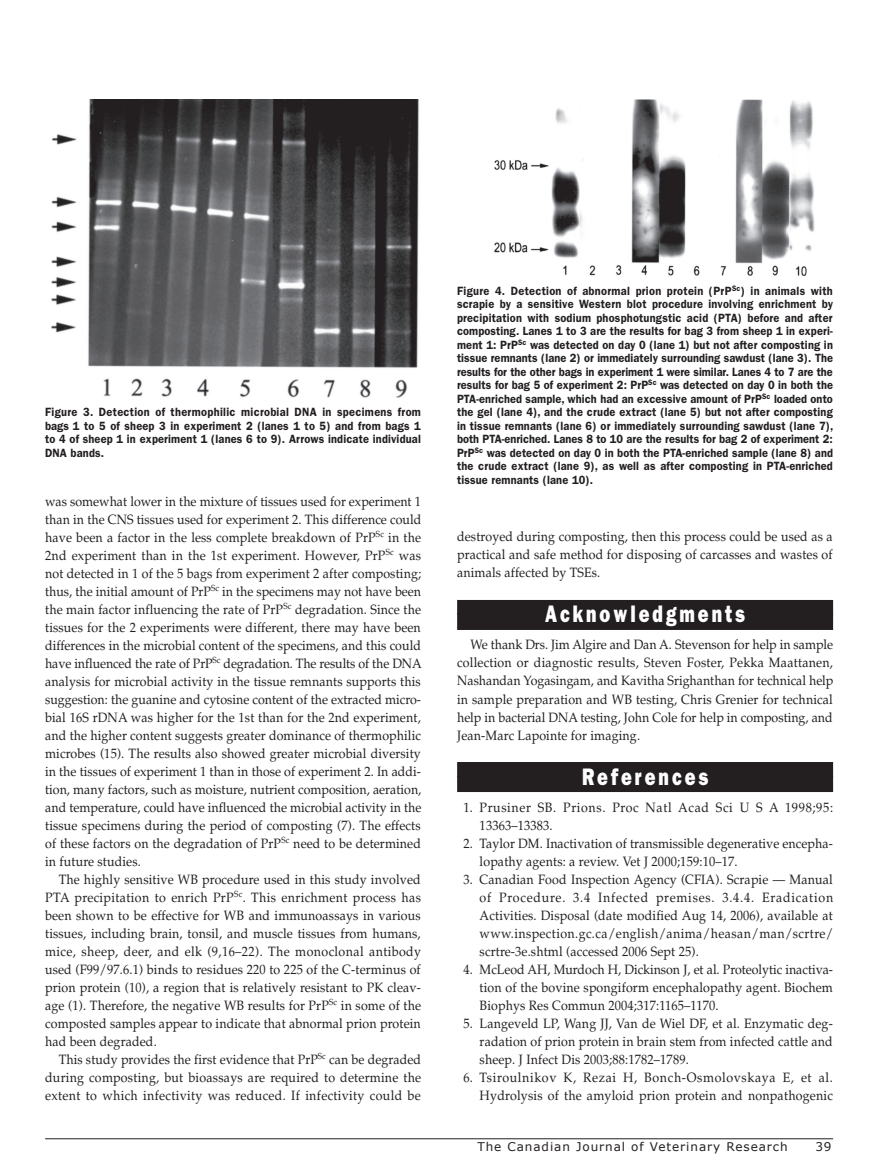
<style>
.page{position:relative;width:878px;height:1175px;background:#fff}
.page>*{position:absolute;margin:0;border:0;box-sizing:border-box;transform-origin:0 0}
.t1{font:800 24px "Franklin Gothic";letter-spacing:.165em;color:#fff;scale:.75 1}
.t2{font:13.5px/18px "Palatino";letter-spacing:.01em;color:#231f20;text-align:justify;scale:.92 1}
.t3{font:13.5px/18px "Palatino";letter-spacing:.05em;color:#231f20;scale:.92 1}
.t4{font:600 12px/13.5px "Franklin Gothic";letter-spacing:.015em;color:#231f20;text-align:justify;scale:.92 1}
.t5{font:12px "Verdana";letter-spacing:.075em;color:#231f20}
</style>
<div class="page">
<hr style="left:45px;top:1138px;width:788px;height:1px;background:#231f20">
<div style="left:457px;top:600px;width:376px;height:15px;background:#231f20"></div>
<div style="left:457px;top:613px;width:376px;height:17px;background:#231f20"></div>
<div style="left:457px;top:762px;width:376px;height:15px;background:#231f20"></div>
<div style="left:457px;top:775px;width:376px;height:17px;background:#231f20"></div>
<img style="left:51px;top:99px;width:368px;height:299px">
<img style="left:494px;top:99px;width:321px;height:177px">
<p class="t4" style="left:45px;top:405px;width:410px">Figure 3. Detection of thermophilic microbial DNA in specimens from bags 1 to 5 of sheep 3 in experiment 2 (lanes 1 to 5) and from bags 1 to 4 of sheep 1 in experiment 1 (lanes 6 to 9). Arrows indicate individual DNA bands.</p>
<p class="t2" style="left:45px;top:492px;width:411px">was somewhat lower in the mixture of tissues used for experiment 1 than in the CNS tissues used for experiment 2. This difference could have been a factor in the less complete breakdown of PrP<sup>Sc</sup> in the 2nd experiment than in the 1st experiment. However, PrP<sup>Sc</sup> was not detected in 1 of the 5 bags from experiment 2 after composting; thus, the initial amount of PrP<sup>Sc</sup> in the specimens may not have been the main factor influencing the rate of PrP<sup>Sc</sup> degradation. Since the tissues for the 2 experiments were different, there may have been differences in the microbial content of the specimens, and this could have influenced the rate of PrP<sup>Sc</sup> degradation. The results of the DNA analysis for microbial activity in the tissue remnants supports this suggestion: the guanine and cytosine content of the extracted micro&shy;bial 16S rDNA was higher for the 1st than for the 2nd experiment, and the higher content suggests greater dominance of thermophilic microbes (15). The results also showed greater microbial diversity in the tissues of experiment 1 than in those of experiment 2. In addi&shy;tion, many factors, such as moisture, nutrient composition, aeration, and temperature, could have influenced the microbial activity in the tissue specimens during the period of composting (7). The effects of these factors on the degradation of PrP<sup>Sc</sup> need to be determined in future studies.</p>
<p class="t2" style="left:45px;top:870px;width:410px;text-indent:14px">The highly sensitive WB procedure used in this study involved PTA precipitation to enrich PrP<sup>Sc</sup>. This enrichment process has been shown to be effective for WB and immunoassays in various tissues, including brain, tonsil, and muscle tissues from humans, mice, sheep, deer, and elk (9,16–22). The monoclonal antibody used (F99/97.6.1) binds to residues 220 to 225 of the C-terminus of prion protein (10), a region that is relatively resistant to PK cleav&shy;age (1). Therefore, the negative WB results for PrP<sup>Sc</sup> in some of the composted samples appear to indicate that abnormal prion protein had been degraded.</p>
<p class="t2" style="left:45px;top:1050px;width:410px;text-indent:14px">This study provides the first evidence that PrP<sup>Sc</sup> can be degraded during composting, but bioassays are required to determine the extent to which infectivity was reduced. If infectivity could be</p>
<p class="t4" style="left:457px;top:284px;width:411px">Figure 4. Detection of abnormal prion protein (PrP<sup>Sc</sup>) in animals with scrapie by a sensitive Western blot procedure involving enrichment by precipitation with sodium phosphotungstic acid (PTA) before and after composting. Lanes 1 to 3 are the results for bag 3 from sheep 1 in experi&shy;ment 1: PrP<sup>Sc</sup> was detected on day 0 (lane 1) but not after composting in tissue remnants (lane 2) or immediately surrounding sawdust (lane 3). The results for the other bags in experiment 1 were similar. Lanes 4 to 7 are the results for bag 5 of experiment 2: PrP<sup>Sc</sup> was detected on day 0 in both the PTA-enriched sample, which had an excessive amount of PrP<sup>Sc</sup> loaded onto the gel (lane 4), and the crude extract (lane 5) but not after composting in tissue remnants (lane 6) or immediately surrounding sawdust (lane 7), both PTA-enriched. Lanes 8 to 10 are the results for bag 2 of experiment 2:<br>PrP<sup>Sc</sup> was detected on day 0 in both the PTA-enriched sample (lane 8) and the crude extract (lane 9), as well as after composting in PTA-enriched tissue remnants (lane 10).</p>
<p class="t2" style="left:457px;top:528px;width:410px">destroyed during composting, then this process could be used as a practical and safe method for disposing of carcasses and wastes of animals affected by TSEs.</p>
<h1 class="t1" style="left:545px;top:600px;width:268px">Acknowledgments</h1>
<p class="t2" style="left:457px;top:636px;width:410px;text-indent:14px">We thank Drs. Jim Algire and Dan A. Stevenson for help in sample collection or diagnostic results, Steven Foster, Pekka Maattanen, Nashandan Yogasingam, and Kavitha Srighanthan for technical help in sample preparation and WB testing, Chris Grenier for technical help in bacterial DNA testing, John Cole for help in composting, and Jean-Marc Lapointe for imaging.</p>
<h1 class="t1" style="left:582px;top:762px;width:170px">References</h1>
<p class="t3" style="left:479px;top:798px;width:385px;text-indent:-16px">1. Prusiner SB. Prions. Proc Natl Acad Sci U S A 1998;95:<br>13363–13383.</p>
<p class="t2" style="left:479px;top:834px;width:385px;text-indent:-16px">2. Taylor DM. Inactivation of transmissible degenerative encepha&shy;lopathy agents: a review. Vet J 2000;159:10–17.</p>
<p class="t2" style="left:479px;top:870px;width:386px;text-indent:-16px">3. Canadian Food Inspection Agency (CFIA). Scrapie — Manual of Procedure. 3.4 Infected premises. 3.4.4. Eradication Activities. Disposal (date modified Aug 14, 2006), available at www.inspection.gc.ca/english/anima/heasan/man/scrtre/ scrtre-3e.shtml (accessed 2006 Sept 25).</p>
<p class="t2" style="left:479px;top:960px;width:385px;text-indent:-16px">4. McLeod AH, Murdoch H, Dickinson J, et al. Proteolytic inactiva&shy;tion of the bovine spongiform encephalopathy agent. Biochem Biophys Res Commun 2004;317:1165–1170.</p>
<p class="t2" style="left:479px;top:1014px;width:385px;text-indent:-16px">5. Langeveld LP, Wang JJ, Van de Wiel DF, et al. Enzymatic deg&shy;radation of prion protein in brain stem from infected cattle and sheep. J Infect Dis 2003;88:1782–1789.</p>
<p class="t2" style="left:463px;top:1068px;width:403px;text-align:right">6. Tsiroulnikov K, Rezai H, Bonch-Osmolovskaya E, et al.<br>Hydrolysis of the amyloid prion protein and nonpathogenic</p>
<p class="t5" style="left:477px;top:1139px;width:312px">The Canadian Journal of Veterinary Research</p>
<p class="t5" style="left:815px;top:1139px;width:18px">39</p>
</div>
